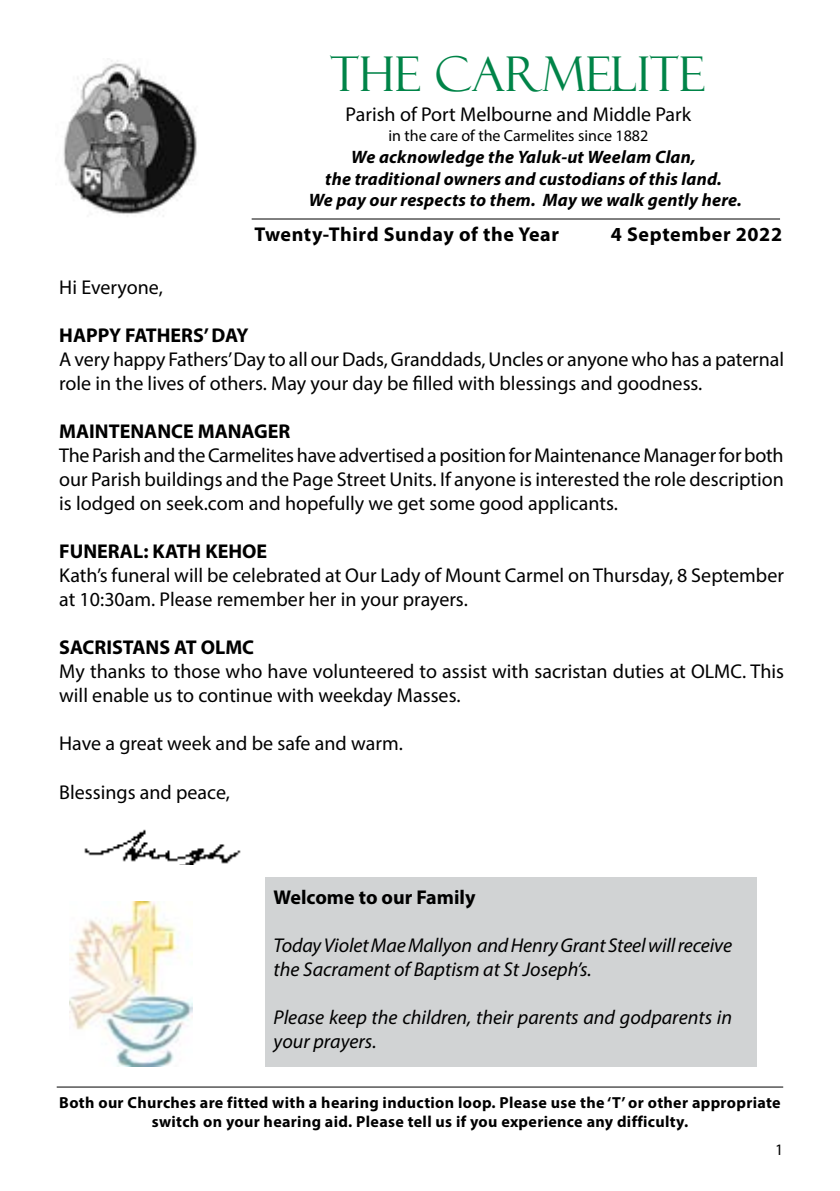
<style>
.page{position:relative;width:840px;height:1191px;background:#fff}
.page>*{position:absolute;margin:0;border:0;box-sizing:border-box;transform-origin:0 0}
.t1{font:48px "Felix Titling";color:#008448}
.t2{font:20px/24px "Myriad Pro";color:#000}
.t3{font:italic 20px/24px "Myriad Pro";color:#000}
.t4{font:700 20px "Myriad Pro";color:#000}
.t5{font:700 20px "Myriad Pro";letter-spacing:.03em;color:#000}
.t6{font:italic 700 18px/21.6px "Myriad Pro";letter-spacing:.01em;color:#000;text-align:center}
.t7{font:700 16px/19.2px "Myriad Pro";letter-spacing:.02em;color:#000;text-align:center}
.t8{font:16px "Myriad Pro";color:#000}
</style>
<div class="page">
<div style="left:265px;top:877px;width:491px;height:189px;background:#d1d3d4"></div>
<hr style="left:57px;top:1086px;width:725px;height:1px;background:#000">
<hr style="left:251px;top:219px;width:528px;height:1px;background:#000">
<img style="left:63px;top:60px;width:134px;height:157px">
<img style="left:84px;top:829px;width:157px;height:35px">
<img style="left:69px;top:901px;width:123px;height:165px">
<h1 class="t1" style="left:330px;top:47px;width:376px">THE CARMELITE</h1>
<p class="t2" style="left:345px;top:102px;width:347px">Parish of Port Melbourne and Middle Park</p>
<p class="t8" style="left:388px;top:125px;width:261px">in the care of the Carmelites since 1882</p>
<p class="t6" style="left:308px;top:146px;width:434px">We acknowledge the Yaluk-ut Weelam Clan,<br>the traditional owners and custodians of this land.<br>We pay our respects to them. May we walk gently here.</p>
<p class="t5" style="left:254px;top:221px;width:306px">Twenty-Third Sunday of the Year</p>
<p class="t5" style="left:610px;top:221px;width:173px">4 September 2022</p>
<p class="t2" style="left:59px;top:275px;width:105px">Hi Everyone,</p>
<p class="t4" style="left:59px;top:322px;width:191px">HAPPY FATHERS’ DAY</p>
<p class="t2" style="left:59px;top:347px;width:726px">A very happy Fathers’ Day to all our Dads, Granddads, Uncles or anyone who has a paternal role in the lives of others. May your day be filled with blessings and goodness.</p>
<p class="t4" style="left:59px;top:418px;width:233px">MAINTENANCE MANAGER</p>
<p class="t2" style="left:59px;top:443px;width:725px;text-align:justify">The Parish and the Carmelites have advertised a position for Maintenance Manager for both our Parish buildings and the Page Street Units. If anyone is interested the role description is lodged on seek.com and hopefully we get some good applicants.</p>
<p class="t4" style="left:59px;top:538px;width:209px">FUNERAL: KATH KEHOE</p>
<p class="t2" style="left:59px;top:563px;width:725px">Kath’s funeral will be celebrated at Our Lady of Mount Carmel on Thursday, 8 September at 10:30am. Please remember her in your prayers.</p>
<p class="t4" style="left:59px;top:634px;width:196px">SACRISTANS AT OLMC</p>
<p class="t2" style="left:59px;top:659px;width:726px">My thanks to those who have volunteered to assist with sacristan duties at OLMC. This will enable us to continue with weekday Masses.</p>
<p class="t2" style="left:59px;top:731px;width:345px">Have a great week and be safe and warm.</p>
<p class="t2" style="left:59px;top:779px;width:172px">Blessings and peace,</p>
<p class="t4" style="left:273px;top:884px;width:203px">Welcome to our Family</p>
<p class="t3" style="left:273px;top:933px;width:460px">Today Violet Mae Mallyon and Henry Grant Steel will receive the Sacrament of Baptism at St Joseph’s.</p>
<p class="t3" style="left:273px;top:1005px;width:460px">Please keep the children, their parents and godparents in your prayers.</p>
<p class="t7" style="left:59px;top:1092px;width:722px">Both our Churches are fitted with a hearing induction loop. Please use the ‘T’ or other appropriate switch on your hearing aid. Please tell us if you experience any difficulty.</p>
<p class="t8" style="left:774px;top:1139px;width:10px">1</p>
</div>
